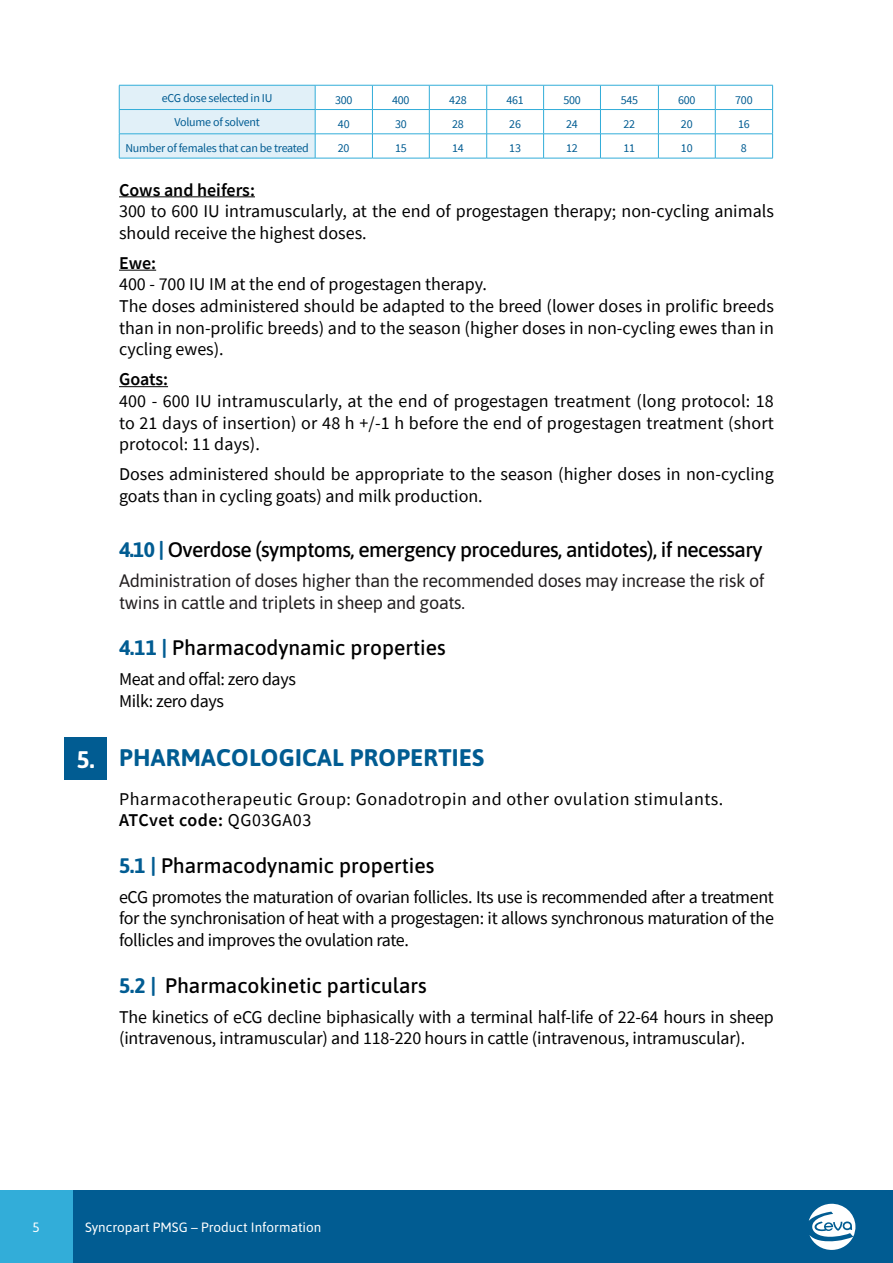
<style>
.page{position:relative;width:893px;height:1263px;background:#fff}
.page>*{position:absolute;margin:0;border:0;box-sizing:border-box;transform-origin:0 0}
.t1{font:700 24px "Asap";letter-spacing:.01em;color:#015c92}
.t2{font:700 24px "Asap";color:#fff}
.t3{font:500 21px "Asap";color:#000001}
.t4{font:500 21px "Asap";letter-spacing:-.03em;color:#000001}
.t5{font:18px/21.6px "Source Sans Pro";color:#000001}
.t6{font:18px/21.6px "Asap";letter-spacing:-.02em;color:#231f20}
.t7{font:18px/21.6px "Source Sans Pro";letter-spacing:.03em;color:#000001}
.t8{font:18px/21.6px "Source Sans Pro";letter-spacing:-.02em;color:#000001}
.t9{font:600 18px "Source Sans Pro";color:#000001}
.t10{font:13.5px "Asap";color:#fff}
.t11{font:12px "Source Sans Pro";letter-spacing:-.02em;color:#015c92}
.s1{font-weight:700;color:#015c92}
.s2{font-weight:600}
</style>
<div class="page">
<div style="left:0;top:1191px;width:893px;height:72px;background:#015c92"></div>
<div style="left:0;top:1191px;width:72px;height:72px;background:#32add9"></div>
<svg style="left:809px;top:1203px;width:47px;height:47px"></svg>
<hr style="left:119px;top:196px;width:136px;height:1px;background:#000001">
<hr style="left:119px;top:270px;width:37px;height:1px;background:#000001">
<hr style="left:119px;top:386px;width:49px;height:1px;background:#000001">
<hr style="left:315px;top:85px;width:57px;height:1px;background:#32add9">
<hr style="left:372px;top:85px;width:57px;height:1px;background:#32add9">
<hr style="left:429px;top:85px;width:58px;height:1px;background:#32add9">
<hr style="left:487px;top:85px;width:57px;height:1px;background:#32add9">
<hr style="left:544px;top:85px;width:56px;height:1px;background:#32add9">
<hr style="left:600px;top:85px;width:58px;height:1px;background:#32add9">
<hr style="left:658px;top:85px;width:57px;height:1px;background:#32add9">
<hr style="left:715px;top:85px;width:58px;height:1px;background:#32add9">
<hr style="left:315px;top:109px;width:57px;height:1px;background:#32add9">
<hr style="left:372px;top:109px;width:57px;height:1px;background:#32add9">
<hr style="left:429px;top:109px;width:58px;height:1px;background:#32add9">
<hr style="left:487px;top:109px;width:57px;height:1px;background:#32add9">
<hr style="left:544px;top:109px;width:56px;height:1px;background:#32add9">
<hr style="left:600px;top:109px;width:58px;height:1px;background:#32add9">
<hr style="left:658px;top:109px;width:57px;height:1px;background:#32add9">
<hr style="left:715px;top:109px;width:58px;height:1px;background:#32add9">
<hr style="left:315px;top:134px;width:57px;height:1px;background:#32add9">
<svg style="left:119px;top:85px;width:197px;height:73px;background:#d8ecf6"></svg>
<hr style="left:372px;top:134px;width:57px;height:1px;background:#32add9">
<svg style="left:372px;top:85px;width:1px;height:73px"></svg>
<hr style="left:429px;top:134px;width:58px;height:1px;background:#32add9">
<svg style="left:429px;top:85px;width:1px;height:73px"></svg>
<hr style="left:487px;top:134px;width:57px;height:1px;background:#32add9">
<svg style="left:486px;top:85px;width:1px;height:73px"></svg>
<hr style="left:544px;top:134px;width:56px;height:1px;background:#32add9">
<svg style="left:543px;top:85px;width:1px;height:73px"></svg>
<hr style="left:600px;top:134px;width:58px;height:1px;background:#32add9">
<svg style="left:600px;top:85px;width:1px;height:73px"></svg>
<hr style="left:658px;top:134px;width:57px;height:1px;background:#32add9">
<svg style="left:658px;top:85px;width:1px;height:73px"></svg>
<hr style="left:715px;top:134px;width:58px;height:1px;background:#32add9">
<svg style="left:715px;top:85px;width:1px;height:73px"></svg>
<svg style="left:772px;top:85px;width:1px;height:73px"></svg>
<hr style="left:119px;top:158px;width:196px;height:1px;background:#32add9">
<hr style="left:315px;top:158px;width:57px;height:1px;background:#32add9">
<hr style="left:372px;top:158px;width:57px;height:1px;background:#32add9">
<hr style="left:429px;top:158px;width:58px;height:1px;background:#32add9">
<hr style="left:487px;top:158px;width:57px;height:1px;background:#32add9">
<hr style="left:544px;top:158px;width:56px;height:1px;background:#32add9">
<hr style="left:600px;top:158px;width:58px;height:1px;background:#32add9">
<hr style="left:658px;top:158px;width:57px;height:1px;background:#32add9">
<hr style="left:715px;top:158px;width:58px;height:1px;background:#32add9">
<div style="left:64px;top:737px;width:43px;height:43px;background:#015c92"></div>
<h1 class="t2" style="left:77px;top:742px;width:19px">5.</h1>
<p class="t11" style="left:162px;top:90px;width:112px">eCG dose selected in IU</p>
<p class="t11" style="left:335px;top:92px;width:19px">300</p>
<p class="t11" style="left:392px;top:92px;width:19px">400</p>
<p class="t11" style="left:449px;top:92px;width:19px">428</p>
<p class="t11" style="left:506px;top:92px;width:19px">461</p>
<p class="t11" style="left:563px;top:92px;width:19px">500</p>
<p class="t11" style="left:621px;top:92px;width:19px">545</p>
<p class="t11" style="left:678px;top:92px;width:19px">600</p>
<p class="t11" style="left:735px;top:92px;width:19px">700</p>
<p class="t11" style="left:174px;top:115px;width:87px">Volume of solvent</p>
<p class="t11" style="left:338px;top:116px;width:13px">40</p>
<p class="t11" style="left:395px;top:116px;width:13px">30</p>
<p class="t11" style="left:452px;top:116px;width:13px">28</p>
<p class="t11" style="left:509px;top:116px;width:13px">26</p>
<p class="t11" style="left:566px;top:116px;width:13px">24</p>
<p class="t11" style="left:624px;top:116px;width:13px">22</p>
<p class="t11" style="left:681px;top:116px;width:13px">20</p>
<p class="t11" style="left:738px;top:116px;width:13px">16</p>
<p class="t11" style="left:125px;top:140px;width:185px">Number of females that can be treated</p>
<p class="t11" style="left:338px;top:140px;width:13px">20</p>
<p class="t11" style="left:395px;top:140px;width:13px">15</p>
<p class="t11" style="left:452px;top:140px;width:13px">14</p>
<p class="t11" style="left:509px;top:140px;width:13px">13</p>
<p class="t11" style="left:566px;top:140px;width:13px">12</p>
<p class="t11" style="left:623px;top:140px;width:13px">11</p>
<p class="t11" style="left:681px;top:140px;width:13px">10</p>
<p class="t11" style="left:741px;top:140px;width:7px">8</p>
<p class="t9" style="left:119px;top:178px;width:137px">Cows and heifers:</p>
<p class="t5" style="left:119px;top:200px;width:656px">300 to 600 IU intramuscularly, at the end of progestagen therapy; non-cycling animals should receive the highest doses.</p>
<p class="t9" style="left:119px;top:251px;width:39px">Ewe:</p>
<p class="t5" style="left:119px;top:273px;width:656px">400 - 700 IU IM at the end of progestagen therapy.<br>The doses administered should be adapted to the breed (lower doses in prolific breeds than in non-prolific breeds) and to the season (higher doses in non-cycling ewes than in cycling ewes).</p>
<p class="t9" style="left:119px;top:367px;width:50px">Goats:</p>
<p class="t5" style="left:119px;top:390px;width:656px;text-align:justify">400 - 600 IU intramuscularly, at the end of progestagen treatment (long protocol: 18 to 21 days of insertion) or 48 h +/-1 h before the end of progestagen treatment (short protocol: 11 days).</p>
<p class="t5" style="left:119px;top:463px;width:656px">Doses administered should be appropriate to the season (higher doses in non-cycling goats than in cycling goats) and milk production.</p>
<p class="t4" style="left:119px;top:535px;width:645px"><span class="s1">4.10 |</span> Overdose (symptoms, emergency procedures, antidotes), if necessary</p>
<p class="t6" style="left:119px;top:569px;width:647px">Administration of doses higher than the recommended doses may increase the risk of twins in cattle and triplets in sheep and goats.</p>
<p class="t3" style="left:119px;top:633px;width:328px"><span class="s1">4.11 |</span> Pharmacodynamic properties</p>
<p class="t8" style="left:119px;top:668px;width:178px">Meat and offal: zero days<br>Milk: zero days</p>
<h1 class="t1" style="left:119px;top:740px;width:367px">PHARMACOLOGICAL PROPERTIES</h1>
<p class="t7" style="left:119px;top:788px;width:606px">Pharmacotherapeutic Group: Gonadotropin and other ovulation stimulants.<br><span class="s2">ATCvet code:</span> QG03GA03</p>
<p class="t3" style="left:119px;top:851px;width:317px"><span class="s1">5.1 |</span> Pharmacodynamic properties</p>
<p class="t5" style="left:119px;top:886px;width:656px;text-align:justify">eCG promotes the maturation of ovarian follicles. Its use is recommended after a treatment for the synchronisation of heat with a progestagen: it allows synchronous maturation of the follicles and improves the ovulation rate.</p>
<p class="t3" style="left:119px;top:971px;width:309px"><span class="s1">5.2 |</span> Pharmacokinetic particulars</p>
<p class="t5" style="left:119px;top:1006px;width:656px">The kinetics of eCG decline biphasically with a terminal half-life of 22-64 hours in sheep (intravenous, intramuscular) and 118-220 hours in cattle (intravenous, intramuscular).</p>
<p class="t10" style="left:33px;top:1217px;width:9px">5</p>
<p class="t10" style="left:85px;top:1218px;width:238px">Syncropart PMSG – Product Information</p>
</div>
